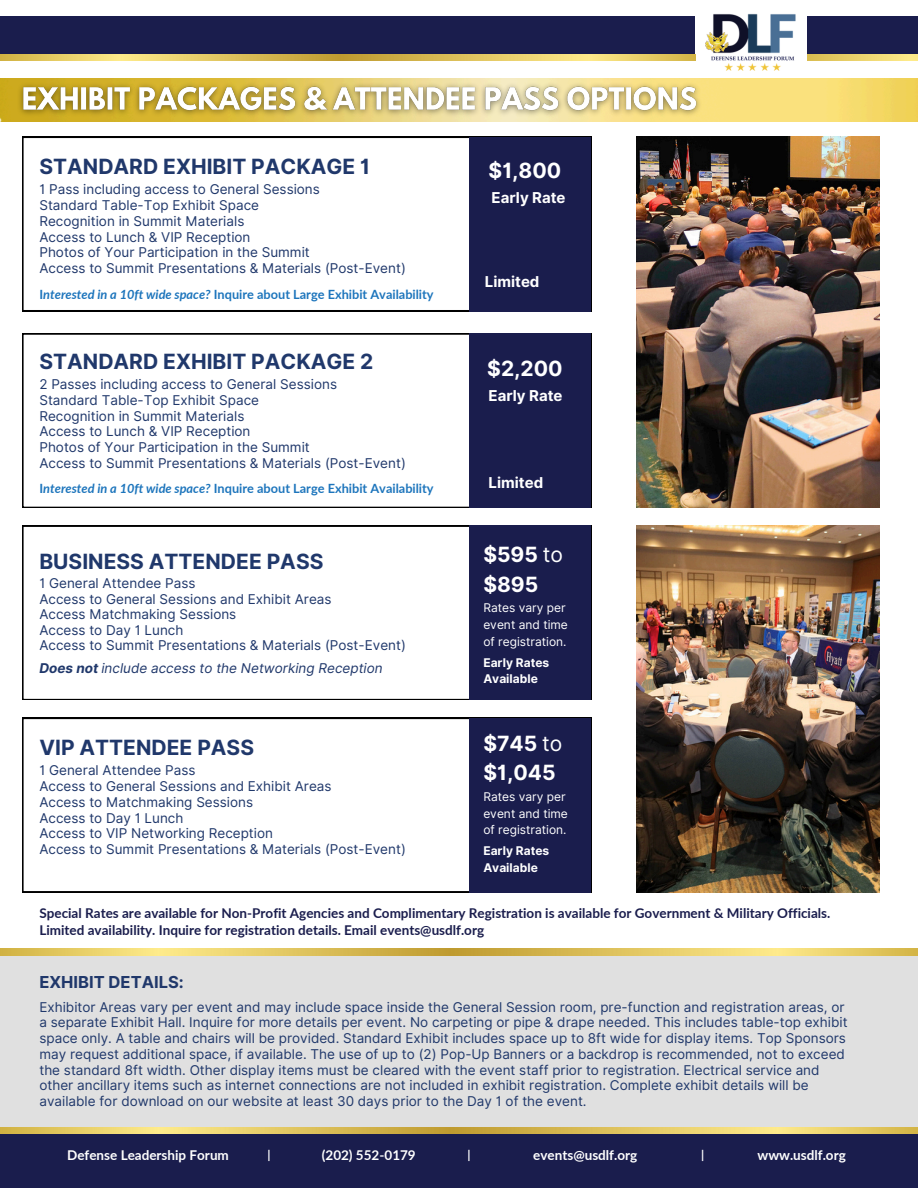
<style>
.page{position:relative;width:918px;height:1188px;background:#fff}
.page>*{position:absolute;margin:0;border:0;box-sizing:border-box;transform-origin:0 0}
.t1{font:700 21px "Inter";color:#20386b}
.t2{font:700 21px/29.2px "Inter";color:#fff}
.t3{font:700 16.5px "Inter";color:#20386b}
.t4{font:700 15px "Inter";color:#fff}
.t5{font:13.5px/15.8px "Inter";color:#20386b}
.t6{font:700 13.5px/16.8px "Lato";color:#1a1d4d}
.t7{font:700 13.5px "Lato";color:#fff}
.t8{font:italic 13.5px "Inter";color:#20386b}
.t9{font:700 12.75px "Lato";color:#1d75bc}
.t10{font:12px/16.8px "Inter";color:#fff}
.t11{font:700 12px "Inter";color:#fff}
.t12{font:700 12px "Lato";color:#fff}
.s1{font-style:italic}
.s2{font-weight:700}
.s3{font-weight:400}
</style>
<div class="page">
<svg style="left:22px;top:526px;width:447px;height:174px"></svg>
<div style="left:808px;top:16px;width:110px;height:38px;background:#1a1d4d"></div>
<div style="left:0;top:16px;width:695px;height:38px;background:#1a1d4d"></div>
<img style="left:0;top:78px;width:918px;height:44px">
<img style="left:706px;top:13px;width:90px;height:58px">
<img style="left:0;top:54px;width:695px;height:6px">
<img style="left:808px;top:54px;width:110px;height:6px">
<svg style="left:22px;top:137px;width:447px;height:174px"></svg>
<div style="left:469px;top:137px;width:122px;height:174px;background:#1a1d4d"></div>
<svg style="left:22px;top:334px;width:447px;height:174px"></svg>
<div style="left:469px;top:334px;width:122px;height:174px;background:#1a1d4d"></div>
<div style="left:469px;top:526px;width:122px;height:174px;background:#1a1d4d"></div>
<svg style="left:22px;top:718px;width:447px;height:174px"></svg>
<div style="left:469px;top:718px;width:122px;height:174px;background:#1a1d4d"></div>
<div style="left:0;top:954px;width:918px;height:174px;background:#e0e0e0"></div>
<div style="left:0;top:1128px;width:918px;height:60px;background:#1a1d4d"></div>
<img style="left:636px;top:137px;width:243px;height:370px">
<img style="left:636px;top:526px;width:243px;height:366px">
<img style="left:0;top:949px;width:918px;height:7px">
<img style="left:13px;top:78px;width:694px;height:44px">
<img style="left:0;top:1128px;width:918px;height:5px">
<h6 class="t1" style="left:39px;top:154px;width:332px">STANDARD EXHIBIT PACKAGE 1</h6>
<p class="t5" style="left:39px;top:182px;width:368px">1 Pass including access to General Sessions<br>Standard Table-Top Exhibit Space<br>Recognition in Summit Materials<br>Access to Lunch &amp; VIP Reception<br>Photos of Your Participation in the Summit<br>Access to Summit Presentations &amp; Materials (Post-Event)</p>
<p class="t9" style="left:39px;top:287px;width:396px">I<span class="s1">nterested in a 10ft wide space?</span> Inquire about Large Exhibit Availability</p>
<p class="t1" style="left:39px;top:349px;width:335px">STANDARD EXHIBIT PACKAGE 2</p>
<h6 class="t5" style="left:39px;top:376px;width:368px">2 Passes including access to General Sessions<br>Standard Table-Top Exhibit Space<br>Recognition in Summit Materials<br>Access to Lunch &amp; VIP Reception<br>Photos of Your Participation in the Summit<br>Access to Summit Presentations &amp; Materials (Post-Event)</h6>
<p class="t9" style="left:39px;top:480px;width:396px">I<span class="s1">nterested in a 10ft wide space?</span> Inquire about Large Exhibit Availability</p>
<p class="t1" style="left:39px;top:549px;width:286px">BUSINESS ATTENDEE PASS</p>
<p class="t5" style="left:39px;top:575px;width:158px">1 General Attendee Pass</p>
<p class="t5" style="left:39px;top:591px;width:294px">Access to General Sessions and Exhibit Areas</p>
<p class="t5" style="left:39px;top:606px;width:198px">Access Matchmaking Sessions</p>
<h2 class="t5" style="left:39px;top:622px;width:145px">Access to Day 1 Lunch</h2>
<h5 class="t5" style="left:39px;top:637px;width:368px">Access to Summit Presentations &amp; Materials (Post-Event)</h5>
<h5 class="t8" style="left:39px;top:660px;width:345px"><span class="s2">Does not</span> include access to the Networking Reception</h5>
<p class="t1" style="left:39px;top:735px;width:216px">VIP ATTENDEE PASS</p>
<p class="t5" style="left:39px;top:763px;width:368px">1 General Attendee Pass<br>Access to General Sessions and Exhibit Areas<br>Access to Matchmaking Sessions<br>Access to Day 1 Lunch<br>Access to VIP Networking Reception<br>Access to Summit Presentations &amp; Materials (Post-Event)</p>
<p class="t2" style="left:489px;top:155px;width:74px">$1,800</p>
<p class="t4" style="left:492px;top:189px;width:75px">Early Rate</p>
<p class="t4" style="left:485px;top:273px;width:56px">Limited</p>
<p class="t2" style="left:487px;top:353px;width:77px">$2,200</p>
<p class="t4" style="left:489px;top:387px;width:75px">Early Rate</p>
<p class="t4" style="left:489px;top:474px;width:56px">Limited</p>
<p class="t2" style="left:483px;top:540px;width:81px">$595 <span class="s3">to </span>$895</p>
<h3 class="t10" style="left:483px;top:600px;width:86px">Rates vary per event and time of registration.</h3>
<p class="t11" style="left:483px;top:655px;width:67px">Early Rates</p>
<p class="t11" style="left:483px;top:672px;width:56px">Available</p>
<h4 class="t2" style="left:483px;top:729px;width:80px">$745 <span class="s3">to </span>$1,045</h4>
<p class="t10" style="left:483px;top:788px;width:86px">Rates vary per event and time of registration.</p>
<p class="t11" style="left:483px;top:844px;width:67px">Early Rates</p>
<h6 class="t11" style="left:483px;top:860px;width:56px">Available</h6>
<p class="t6" style="left:39px;top:904px;width:792px">Special Rates are available for Non-Profit Agencies and Complimentary Registration is available for Government &amp; Military Officials.<br>Limited availability. Inquire for registration details. Email events@usdlf.org</p>
<p class="t3" style="left:39px;top:972px;width:146px">EXHIBIT DETAILS:</p>
<h5 class="t5" style="left:39px;top:999px;width:810px">Exhibitor Areas vary per event and may include space inside the General Session room, pre-function and registration areas, or a separate Exhibit Hall. Inquire for more details per event. No carpeting or pipe &amp; drape needed. This includes table-top exhibit space only. A table and chairs will be provided. Standard Exhibit includes space up to 8ft wide for display items. Top Sponsors may request additional space, if available. The use of up to (2) Pop-Up Banners or a backdrop is recommended, not to exceed the standard 8ft width. Other display items must be cleared with the event staff prior to registration. Electrical service and other ancillary items such as internet connections are not included in exhibit registration. Complete exhibit details will be available for download on our website at least 30 days prior to the Day 1 of the event.</h5>
<h3 class="t7" style="left:67px;top:1147px;width:163px">Defense Leadership Forum</h3>
<p class="t12" style="left:268px;top:1147px;width:5px">|</p>
<p class="t7" style="left:322px;top:1147px;width:96px">(202) 552-0179</p>
<p class="t12" style="left:467px;top:1147px;width:5px">|</p>
<p class="t7" style="left:533px;top:1147px;width:106px">events@usdlf.org</p>
<h6 class="t12" style="left:701px;top:1147px;width:5px">|</h6>
<p class="t7" style="left:758px;top:1147px;width:90px">www.usdlf.org</p>
</div>
